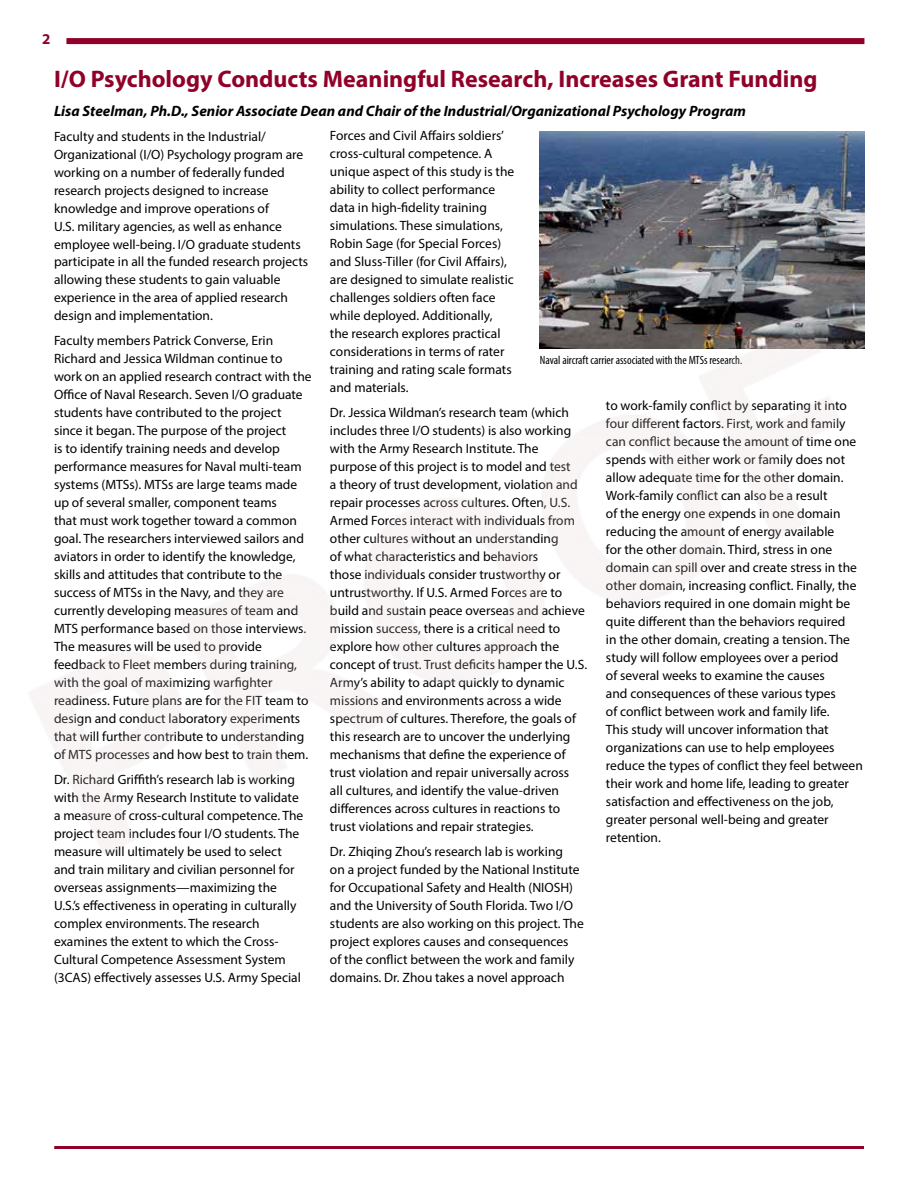
<style>
.page{position:relative;width:918px;height:1188px;background:#fff}
.page>*{position:absolute;margin:0;border:0;box-sizing:border-box;transform-origin:0 0}
.t1{font:700 24px "Myriad Pro";color:#910028}
.t2{font:italic 700 15px "Myriad Pro";color:#000}
.t3{font:700 15px "Myriad Pro";color:#910028}
.t4{font:13.5px/18px "Myriad Pro";color:#000}
.t5{font:condensed 12px "Myriad Pro";color:#000}
</style>
<div class="page">
<hr style="left:54px;top:1146px;width:810px;height:3px;background:#910028">
<div style="left:66px;top:38px;width:798px;height:6px;background:#910028"></div>
<img style="left:540px;top:132px;width:324px;height:165px">
<img style="left:30px;top:297px;width:835px;height:556px">
<p class="t3" style="left:42px;top:29px;width:10px">2</p>
<h1 class="t1" style="left:54px;top:64px;width:765px">I/O Psychology Conducts Meaningful Research, Increases Grant Funding</h1>
<p class="t2" style="left:54px;top:101px;width:694px">Lisa Steelman, Ph.D., Senior Associate Dean and Chair of the Industrial/Organizational Psychology Program</p>
<p class="t4" style="left:54px;top:127px;width:256px">Faculty and students in the Industrial/ Organizational (I/O) Psychology program are working on a number of federally funded research projects designed to increase knowledge and improve operations of<br>U.S. military agencies, as well as enhance employee well-being. I/O graduate students participate in all the funded research projects allowing these students to gain valuable experience in the area of applied research design and implementation.</p>
<p class="t4" style="left:54px;top:331px;width:259px">Faculty members Patrick Converse, Erin Richard and Jessica Wildman continue to work on an applied research contract with the Office of Naval Research. Seven I/O graduate students have contributed to the project since it began. The purpose of the project<br>is to identify training needs and develop performance measures for Naval multi-team systems (MTSs). MTSs are large teams made up of several smaller, component teams<br>that must work together toward a common goal. The researchers interviewed sailors and aviators in order to identify the knowledge, skills and attitudes that contribute to the success of MTSs in the Navy, and they are currently developing measures of team and MTS performance based on those interviews.<br>The measures will be used to provide feedback to Fleet members during training, with the goal of maximizing warfighter readiness. Future plans are for the FIT team to design and conduct laboratory experiments that will further contribute to understanding of MTS processes and how best to train them.</p>
<p class="t4" style="left:54px;top:770px;width:251px">Dr. Richard Griffith’s research lab is working with the Army Research Institute to validate a measure of cross-cultural competence. The project team includes four I/O students. The measure will ultimately be used to select and train military and civilian personnel for overseas assignments—maximizing the U.S.’s effectiveness in operating in culturally complex environments. The research examines the extent to which the Cross-Cultural Competence Assessment System (3CAS) effectively assesses U.S. Army Special</p>
<p class="t4" style="left:330px;top:127px;width:186px">Forces and Civil Affairs soldiers’ cross-cultural competence. A unique aspect of this study is the ability to collect performance data in high-fidelity training simulations. These simulations,<br>Robin Sage (for Special Forces) and Sluss-Tiller (for Civil Affairs), are designed to simulate realistic challenges soldiers often face while deployed. Additionally, the research explores practical considerations in terms of rater training and rating scale formats and materials.</p>
<p class="t4" style="left:330px;top:403px;width:259px">Dr. Jessica Wildman’s research team (which includes three I/O students) is also working with the Army Research Institute. The purpose of this project is to model and test<br>a theory of trust development, violation and repair processes across cultures. Often, U.S.<br>Armed Forces interact with individuals from other cultures without an understanding<br>of what characteristics and behaviors<br>those individuals consider trustworthy or untrustworthy. If U.S. Armed Forces are to build and sustain peace overseas and achieve mission success, there is a critical need to explore how other cultures approach the concept of trust. Trust deficits hamper the U.S.<br>Army’s ability to adapt quickly to dynamic missions and environments across a wide spectrum of cultures. Therefore, the goals of this research are to uncover the underlying mechanisms that define the experience of trust violation and repair universally across<br>all cultures, and identify the value-driven differences across cultures in reactions to trust violations and repair strategies.</p>
<p class="t4" style="left:330px;top:842px;width:255px">Dr. Zhiqing Zhou’s research lab is working<br>on a project funded by the National Institute for Occupational Safety and Health (NIOSH) and the University of South Florida. Two I/O students are also working on this project. The project explores causes and consequences<br>of the conflict between the work and family domains. Dr. Zhou takes a novel approach</p>
<p class="t5" style="left:540px;top:352px;width:204px">Naval aircraft carrier associated with the MTSs research.</p>
<p class="t4" style="left:606px;top:396px;width:258px">to work-family conflict by separating it into four different factors. First, work and family can conflict because the amount of time one spends with either work or family does not allow adequate time for the other domain.<br>Work-family conflict can also be a result<br>of the energy one expends in one domain reducing the amount of energy available<br>for the other domain. Third, stress in one domain can spill over and create stress in the other domain, increasing conflict. Finally, the behaviors required in one domain might be quite different than the behaviors required<br>in the other domain, creating a tension. The study will follow employees over a period<br>of several weeks to examine the causes<br>and consequences of these various types<br>of conflict between work and family life.<br>This study will uncover information that organizations can use to help employees reduce the types of conflict they feel between their work and home life, leading to greater satisfaction and effectiveness on the job, greater personal well-being and greater retention.</p>
</div>
